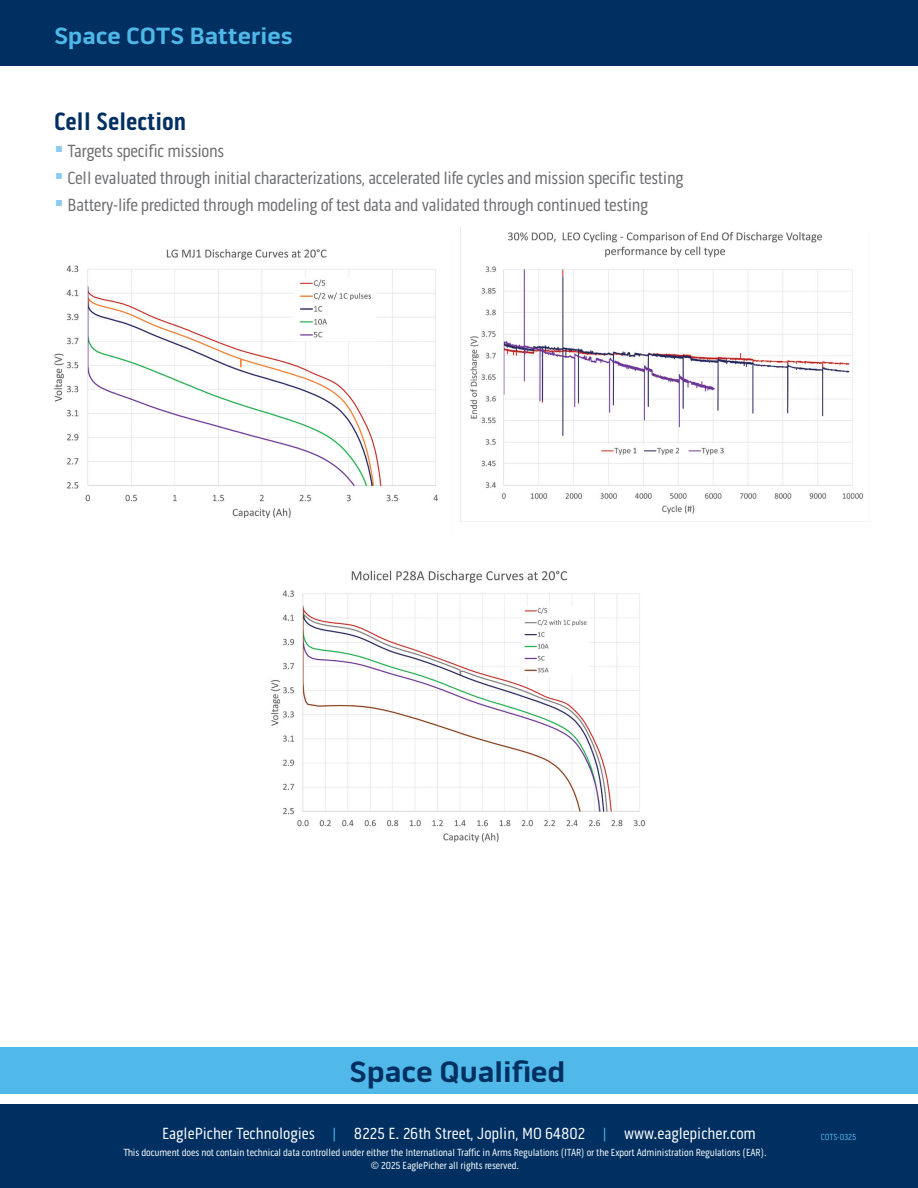
<style>
.page{position:relative;width:918px;height:1188px;background:#fff}
.page>*{position:absolute;margin:0;border:0;box-sizing:border-box;transform-origin:0 0}
.t1{font:700 30px "Pill Gothic 600 mg";color:#003062}
.heading{font:700 25.5px "Pill Gothic 300 mg";color:#003062}
.t2{font:700 24px "Pill Gothic 600 mg";color:#4eb9e9}
.t3{font:18px "Pill Gothic 300 mg";letter-spacing:-.02em;color:#6c6d70}
.t4{font:16.5px "Pill Gothic 300 mg";color:#fff}
.t5{font:10.5px "Pill Gothic 300 mg";letter-spacing:-.01em;color:#fff}
.t6{font:9px "Pill Gothic 300 mg";letter-spacing:-.01em;color:#51b9ea}
.s1{font-weight:700;font-size:30px;color:#8bcbef}
.s2{color:#4eb9e9}
</style>
<div class="page">
<div style="left:0;top:0;width:918px;height:66px;background:#003062"></div>
<img style="left:54px;top:249px;width:385px;height:269px">
<img style="left:460px;top:228px;width:404px;height:293px">
<img style="left:270px;top:570px;width:376px;height:273px">
<div style="left:0;top:1047px;width:918px;height:47px;background:#51b9ea"></div>
<div style="left:0;top:1104px;width:918px;height:84px;background:#003062"></div>
<p class="t2" style="left:54px;top:22px;width:240px">Space COTS Batteries</p>
<p class="heading" style="left:54px;top:106px;width:134px">Cell Selection</p>
<p class="t3" style="left:54px;top:140px;width:172px"><span class="s1">•</span> Targets specific missions</p>
<p class="t3" style="left:54px;top:167px;width:631px"><span class="s1">•</span> Cell evaluated through initial characterizations, accelerated life cycles and mission specific testing</p>
<p class="t3" style="left:54px;top:194px;width:596px"><span class="s1">•</span> Battery-life predicted through modeling of test data and validated through continued testing</p>
<p class="t1" style="left:349px;top:1054px;width:217px">Space Qualified</p>
<p class="t4" style="left:162px;top:1124px;width:595px">EaglePicher Technologies <span class="s2">|</span> 8225 E. 26th Street, Joplin, MO 64802 <span class="s2">|</span> www.eaglepicher.com</p>
<p class="t5" style="left:123px;top:1146px;width:645px">This document does not contain technical data controlled under either the International Traffic in Arms Regulations (ITAR) or the Export Administration Regulations (EAR).</p>
<p class="t5" style="left:371px;top:1159px;width:150px">© 2025 EaglePicher all rights reserved.</p>
<p class="t6" style="left:821px;top:1131px;width:37px">COTS-0325</p>
</div>
